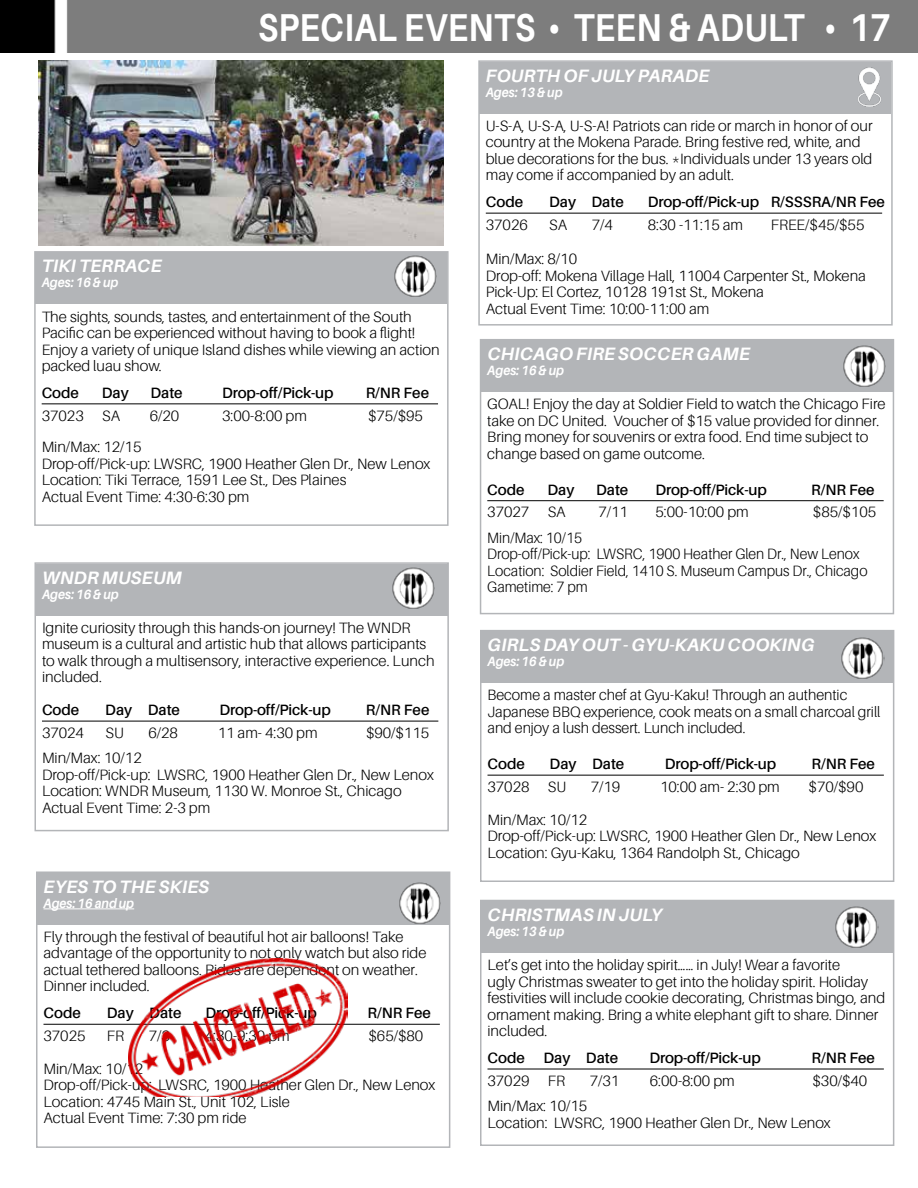
<style>
.page{position:relative;width:918px;height:1188px;background:#fff}
.page>*{position:absolute;margin:0;border:0;box-sizing:border-box;transform-origin:0 0}
.t1{font:700 39px "Aileron";letter-spacing:.01em;color:#fff;scale:.85 1}
.t2{font:italic 700 18px "Aileron";letter-spacing:.01em;color:#fff}
.t3{font:300 15px/16.5px "Aileron";color:#000}
.t4{font:600 15px "Aileron";color:#000}
.t5{font:300 15px/16.5px "Aileron";color:#000;scale:.95 1}
.t6{font:italic 700 13.5px "Aileron";color:#fff;scale:.9 1}
</style>
<div class="page">
<img style="left:0;top:0;width:918px;height:52px">
<div style="left:38px;top:873px;width:411px;height:51px;background:#b3b5b8"></div>
<hr style="left:44px;top:909px;width:90px;height:1px;background:#fff">
<hr style="left:44px;top:1024px;width:396px;height:1px;background:#000">
<div style="left:36px;top:872px;width:414px;height:276px;border:2px solid #b3b5b8"></div>
<div style="left:482px;top:901px;width:411px;height:52px;background:#b3b5b8"></div>
<hr style="left:488px;top:1069px;width:396px;height:1px;background:#000">
<div style="left:480px;top:900px;width:414px;height:246px;border:2px solid #b3b5b8"></div>
<div style="left:482px;top:631px;width:411px;height:52px;background:#b3b5b8"></div>
<hr style="left:488px;top:775px;width:396px;height:1px;background:#000">
<div style="left:480px;top:630px;width:414px;height:252px;border:2px solid #b3b5b8"></div>
<img style="left:841px;top:637px;width:43px;height:42px">
<div style="left:480px;top:62px;width:411px;height:51px;background:#b3b5b8"></div>
<hr style="left:486px;top:213px;width:396px;height:1px;background:#000">
<div style="left:478px;top:60px;width:415px;height:266px;border:2px solid #b3b5b8"></div>
<div style="left:481px;top:340px;width:412px;height:52px;background:#b3b5b8"></div>
<hr style="left:487px;top:500px;width:397px;height:1px;background:#000">
<div style="left:480px;top:339px;width:414px;height:275px;border:2px solid #b3b5b8"></div>
<img style="left:843px;top:345px;width:42px;height:42px">
<div style="left:36px;top:253px;width:411px;height:51px;background:#b3b5b8"></div>
<hr style="left:42px;top:403px;width:396px;height:1px;background:#000">
<div style="left:34px;top:251px;width:415px;height:275px;border:2px solid #b3b5b8"></div>
<img style="left:394px;top:255px;width:42px;height:42px">
<div style="left:36px;top:564px;width:411px;height:51px;background:#b3b5b8"></div>
<hr style="left:42px;top:721px;width:396px;height:1px;background:#000">
<div style="left:34px;top:562px;width:415px;height:269px;border:2px solid #b3b5b8"></div>
<img style="left:392px;top:567px;width:42px;height:42px">
<img style="left:835px;top:906px;width:43px;height:42px">
<img style="left:399px;top:882px;width:42px;height:42px">
<img style="left:858px;top:67px;width:23px;height:39px">
<img style="left:39px;top:60px;width:405px;height:185px">
<img style="left:129px;top:959px;width:219px;height:138px">
<h1 class="t1" style="left:258px;top:5px;width:746px">SPECIAL EVENTS • TEEN &amp; ADULT • 17</h1>
<p class="t2" style="left:42px;top:256px;width:122px">TIKI TERRACE</p>
<p class="t6" style="left:42px;top:275px;width:87px">Ages: 16 &amp; up</p>
<p class="t3" style="left:42px;top:308px;width:399px">The sights, sounds, tastes, and entertainment of the South Pacific can be experienced without having to book a flight!<br>Enjoy a variety of unique Island dishes while viewing an action packed luau show.</p>
<p class="t4" style="left:42px;top:385px;width:39px">Code</p>
<p class="t4" style="left:102px;top:385px;width:29px">Day</p>
<p class="t4" style="left:151px;top:385px;width:34px">Date</p>
<p class="t4" style="left:222px;top:385px;width:113px">Drop-off/Pick-up</p>
<p class="t4" style="left:366px;top:385px;width:65px">R/NR Fee</p>
<p class="t3" style="left:42px;top:407px;width:80px">37023 SA</p>
<p class="t3" style="left:150px;top:407px;width:31px">6/20</p>
<p class="t3" style="left:222px;top:407px;width:86px">3:00-8:00 pm</p>
<p class="t3" style="left:368px;top:407px;width:56px">$75/$95</p>
<p class="t3" style="left:42px;top:439px;width:390px">Min/Max: 12/15<br>Drop-off/Pick-up: LWSRC, 1900 Heather Glen Dr., New Lenox Location: Tiki Terrace, 1591 Lee St., Des Plaines<br>Actual Event Time: 4:30-6:30 pm</p>
<p class="t2" style="left:42px;top:567px;width:141px">WNDR MUSEUM</p>
<p class="t6" style="left:42px;top:586px;width:87px">Ages: 16 &amp; up</p>
<p class="t3" style="left:42px;top:619px;width:394px">Ignite curiosity through this hands-on journey! The WNDR museum is a cultural and artistic hub that allows participants to walk through a multisensory, interactive experience. Lunch included.</p>
<p class="t4" style="left:42px;top:702px;width:39px">Code</p>
<p class="t4" style="left:105px;top:702px;width:76px">Day Date</p>
<p class="t4" style="left:219px;top:702px;width:113px">Drop-off/Pick-up</p>
<p class="t4" style="left:366px;top:702px;width:65px">R/NR Fee</p>
<p class="t3" style="left:42px;top:724px;width:44px">37024</p>
<p class="t3" style="left:105px;top:724px;width:20px">SU</p>
<p class="t3" style="left:148px;top:724px;width:31px">6/28</p>
<p class="t3" style="left:218px;top:724px;width:101px">11 am- 4:30 pm</p>
<p class="t3" style="left:366px;top:724px;width:65px">$90/$115</p>
<p class="t3" style="left:42px;top:750px;width:393px">Min/Max: 10/12<br>Drop-off/Pick-up: LWSRC, 1900 Heather Glen Dr., New Lenox Location: WNDR Museum, 1130 W. Monroe St., Chicago Actual Event Time: 2-3 pm</p>
<p class="t2" style="left:44px;top:877px;width:167px">EYES TO THE SKIES</p>
<p class="t6" style="left:44px;top:896px;width:102px">Ages: 16 and up</p>
<p class="t3" style="left:44px;top:929px;width:384px">Fly through the festival of beautiful hot air balloons! Take advantage of the opportunity to not only watch but also ride actual tethered balloons. Rides are dependent on weather.<br>Dinner included.</p>
<p class="t4" style="left:44px;top:1005px;width:39px">Code</p>
<p class="t4" style="left:107px;top:1005px;width:76px">Day Date</p>
<p class="t4" style="left:206px;top:1005px;width:113px">Drop-off/Pick-up</p>
<p class="t4" style="left:367px;top:1005px;width:65px">R/NR Fee</p>
<p class="t3" style="left:44px;top:1028px;width:44px">37025</p>
<p class="t3" style="left:107px;top:1028px;width:19px">FR</p>
<p class="t3" style="left:149px;top:1028px;width:23px">7/3</p>
<p class="t3" style="left:205px;top:1028px;width:86px">4:30-9:30 pm</p>
<p class="t3" style="left:369px;top:1028px;width:56px">$65/$80</p>
<p class="t3" style="left:44px;top:1061px;width:393px">Min/Max: 10/12<br>Drop-off/Pick-up: LWSRC, 1900 Heather Glen Dr., New Lenox Location: 4745 Main St., Unit 102, Lisle<br>Actual Event Time: 7:30 pm ride</p>
<p class="t2" style="left:486px;top:65px;width:225px">FOURTH OF JULY PARADE</p>
<p class="t6" style="left:486px;top:85px;width:87px">Ages: 13 &amp; up</p>
<p class="t3" style="left:486px;top:117px;width:388px">U-S-A, U-S-A, U-S-A! Patriots can ride or march in honor of our country at the Mokena Parade. Bring festive red, white, and blue decorations for the bus. *Individuals under 13 years old may come if accompanied by an adult.</p>
<p class="t4" style="left:486px;top:194px;width:39px">Code</p>
<p class="t4" style="left:549px;top:194px;width:76px">Day Date</p>
<p class="t4" style="left:648px;top:194px;width:239px">Drop-off/Pick-up R/SSSRA/NR Fee</p>
<p class="t3" style="left:486px;top:216px;width:44px">37026</p>
<p class="t3" style="left:549px;top:216px;width:20px">SA</p>
<p class="t3" style="left:592px;top:216px;width:23px">7/4</p>
<p class="t3" style="left:648px;top:216px;width:97px">8:30 -11:15 am</p>
<p class="t3" style="left:771px;top:216px;width:95px">FREE/$45/$55</p>
<p class="t3" style="left:486px;top:251px;width:382px">Min/Max: 8/10<br>Drop-off: Mokena Village Hall, 11004 Carpenter St., Mokena Pick-Up: El Cortez, 10128 191st St., Mokena<br>Actual Event Time: 10:00-11:00 am</p>
<p class="t2" style="left:487px;top:344px;width:264px">CHICAGO FIRE SOCCER GAME</p>
<p class="t6" style="left:487px;top:363px;width:87px">Ages: 16 &amp; up</p>
<p class="t3" style="left:487px;top:396px;width:400px">GOAL! Enjoy the day at Soldier Field to watch the Chicago Fire take on DC United. Voucher of $15 value provided for dinner.<br>Bring money for souvenirs or extra food. End time subject to change based on game outcome.</p>
<p class="t4" style="left:487px;top:481px;width:39px">Code</p>
<p class="t4" style="left:547px;top:481px;width:29px">Day</p>
<p class="t4" style="left:596px;top:481px;width:34px">Date</p>
<p class="t4" style="left:655px;top:481px;width:113px">Drop-off/Pick-up</p>
<p class="t4" style="left:811px;top:481px;width:65px">R/NR Fee</p>
<p class="t3" style="left:487px;top:504px;width:80px">37027 SA</p>
<p class="t3" style="left:598px;top:504px;width:31px">7/11</p>
<p class="t3" style="left:655px;top:504px;width:95px">5:00-10:00 pm</p>
<p class="t3" style="left:813px;top:504px;width:65px">$85/$105</p>
<p class="t5" style="left:487px;top:530px;width:402px">Min/Max: 10/15<br>Drop-off/Pick-up: LWSRC, 1900 Heather Glen Dr., New Lenox Location: Soldier Field, 1410 S. Museum Campus Dr., Chicago Gametime: 7 pm</p>
<p class="t2" style="left:488px;top:635px;width:329px">GIRLS DAY OUT - GYU-KAKU COOKING</p>
<p class="t6" style="left:488px;top:654px;width:87px">Ages: 16 &amp; up</p>
<p class="t3" style="left:488px;top:687px;width:394px">Become a master chef at Gyu-Kaku! Through an authentic<br>Japanese BBQ experience, cook meats on a small charcoal grill and enjoy a lush dessert. Lunch included.</p>
<p class="t4" style="left:488px;top:756px;width:39px">Code</p>
<p class="t4" style="left:550px;top:756px;width:76px">Day Date</p>
<p class="t4" style="left:665px;top:756px;width:113px">Drop-off/Pick-up</p>
<p class="t4" style="left:812px;top:756px;width:65px">R/NR Fee</p>
<p class="t3" style="left:488px;top:779px;width:80px">37028 SU</p>
<p class="t3" style="left:591px;top:779px;width:31px">7/19</p>
<p class="t3" style="left:660px;top:779px;width:121px">10:00 am- 2:30 pm</p>
<p class="t3" style="left:809px;top:779px;width:56px">$70/$90</p>
<p class="t3" style="left:488px;top:812px;width:390px">Min/Max: 10/12<br>Drop-off/Pick-up: LWSRC, 1900 Heather Glen Dr., New Lenox<br>Location: Gyu-Kaku, 1364 Randolph St., Chicago</p>
<p class="t2" style="left:488px;top:905px;width:176px">CHRISTMAS IN JULY</p>
<p class="t6" style="left:488px;top:924px;width:87px">Ages: 13 &amp; up</p>
<p class="t3" style="left:488px;top:957px;width:399px">Let’s get into the holiday spirit…… in July! Wear a favorite<br>ugly Christmas sweater to get into the holiday spirit. Holiday festivities will include cookie decorating, Christmas bingo, and ornament making. Bring a white elephant gift to share. Dinner included.</p>
<p class="t4" style="left:488px;top:1050px;width:132px">Code Day Date</p>
<p class="t4" style="left:650px;top:1050px;width:113px">Drop-off/Pick-up</p>
<p class="t4" style="left:812px;top:1050px;width:65px">R/NR Fee</p>
<p class="t3" style="left:488px;top:1072px;width:79px">37029 FR</p>
<p class="t3" style="left:590px;top:1072px;width:31px">7/31</p>
<p class="t3" style="left:650px;top:1072px;width:86px">6:00-8:00 pm</p>
<p class="t3" style="left:813px;top:1072px;width:56px">$30/$40</p>
<p class="t3" style="left:488px;top:1098px;width:345px">Min/Max: 10/15<br>Location: LWSRC, 1900 Heather Glen Dr., New Lenox</p>
</div>
